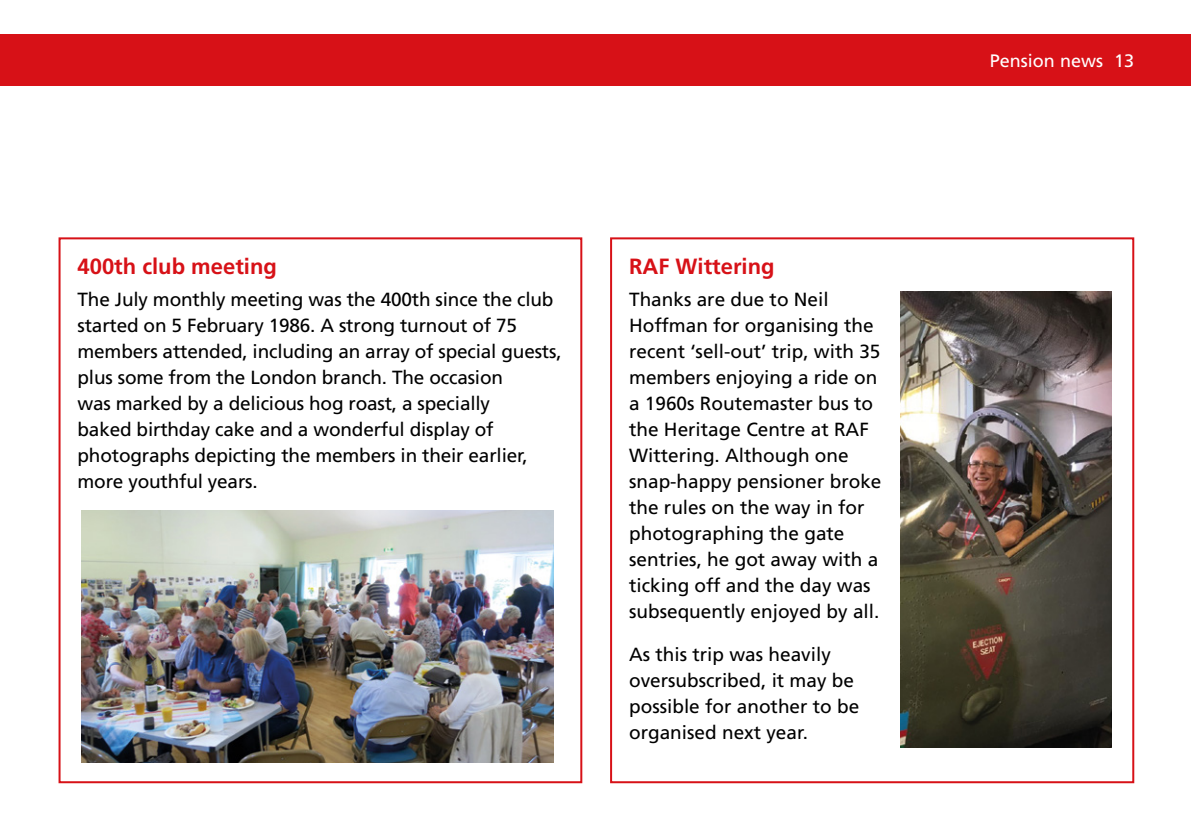
<style>
.page{position:relative;width:1191px;height:840px;background:#fff}
.page>*{position:absolute;margin:0;border:0;box-sizing:border-box;transform-origin:0 0}
.t1{font:700 22px "Frutiger";color:#d71117}
.t2{font:19px/26px "Frutiger";color:#000}
.t3{font:18px "Frutiger";color:#fff}
</style>
<div class="page">
<div style="left:0;top:34px;width:1191px;height:51px;background:#d71117"></div>
<div style="left:59px;top:237px;width:523px;height:545px;border:2px solid #d71117"></div>
<div style="left:610px;top:237px;width:524px;height:545px;border:2px solid #d71117"></div>
<img style="left:82px;top:510px;width:471px;height:252px">
<img style="left:900px;top:291px;width:211px;height:456px">
<p class="t1" style="left:78px;top:253px;width:201px">400th club meeting</p>
<p class="t2" style="left:78px;top:285px;width:485px">The July monthly meeting was the 400th since the club started on 5 February 1986. A strong turnout of 75 members attended, including an array of special guests, plus some from the London branch. The occasion<br>was marked by a delicious hog roast, a specially<br>baked birthday cake and a wonderful display of photographs depicting the members in their earlier, more youthful years.</p>
<p class="t1" style="left:629px;top:253px;width:147px">RAF Wittering</p>
<p class="t2" style="left:629px;top:285px;width:254px">Thanks are due to Neil<br>Hoffman for organising the recent ‘sell-out’ trip, with 35 members enjoying a ride on a 1960s Routemaster bus to the Heritage Centre at RAF<br>Wittering. Although one snap-happy pensioner broke the rules on the way in for photographing the gate sentries, he got away with a ticking off and the day was subsequently enjoyed by all.</p>
<p class="t2" style="left:629px;top:640px;width:232px">As this trip was heavily oversubscribed, it may be possible for another to be organised next year.</p>
<p class="t3" style="left:989px;top:50px;width:146px">Pension news 13</p>
</div>
